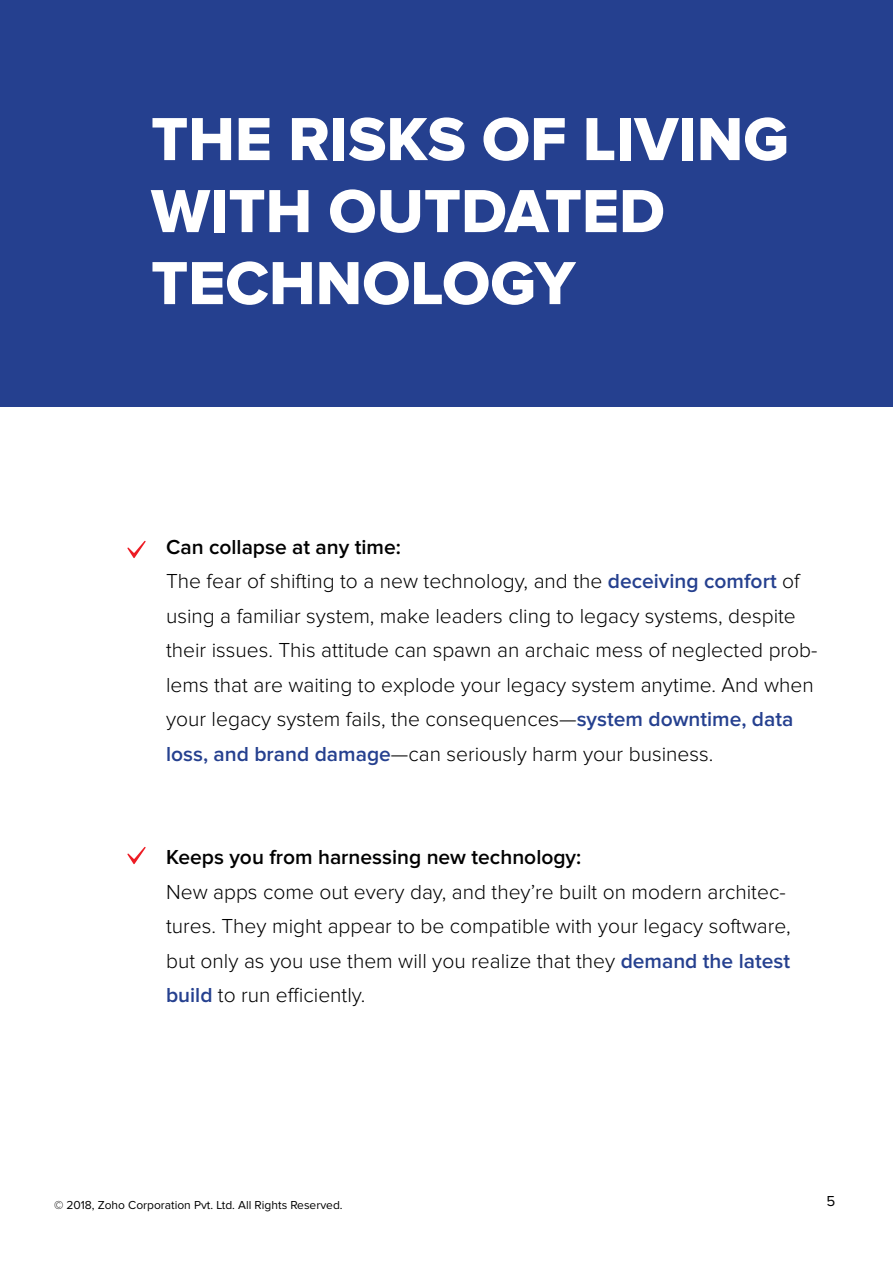
<style>
.page{position:relative;width:893px;height:1263px;background:#fff}
.page>*{position:absolute;margin:0;border:0;box-sizing:border-box;transform-origin:0 0}
.t1{font:63px/72px "Proxima Nova Extrabld";color:#fff}
.t2{font:300 21px/34.5px "Proxima Nova";color:#000}
.t3{font:600 21px "Proxima Nova";color:#000}
.t4{font:15px "Proxima Nova";color:#000}
.t5{font:12px "Proxima Nova";color:#000}
.s1{font-weight:600;color:#25408f}
</style>
<div class="page">
<div style="left:0;top:0;width:893px;height:406px;background:#25408f"></div>
<svg style="left:127px;top:541px;width:19px;height:17px"></svg>
<svg style="left:127px;top:847px;width:19px;height:17px"></svg>
<p class="t1" style="left:151px;top:106px;width:639px">THE RISKS OF LIVING<br>WITH OUTDATED</p>
<p class="t1" style="left:151px;top:250px;width:426px">TECHNOLOGY</p>
<p class="t3" style="left:166px;top:537px;width:236px">Can collapse at any time:</p>
<p class="t2" style="left:166px;top:565px;width:653px">The fear of shifting to a new technology, and the <span class="s1">deceiving comfort</span> of using a familiar system, make leaders cling to legacy systems, despite their issues. This attitude can spawn an archaic mess of neglected prob&shy;lems that are waiting to explode your legacy system anytime. And when your legacy system fails, the consequences—<span class="s1">system downtime, data loss, and brand damage</span>—can seriously harm your business.</p>
<p class="t3" style="left:166px;top:847px;width:417px">Keeps you from harnessing new technology:</p>
<p class="t2" style="left:166px;top:875px;width:626px">New apps come out every day, and they’re built on modern architec&shy;tures. They might appear to be compatible with your legacy software, but only as you use them will you realize that they <span class="s1">demand the latest build</span> to run efficiently.</p>
<p class="t5" style="left:54px;top:1199px;width:290px">© 2018, Zoho Corporation Pvt. Ltd. All Rights Reserved.</p>
<p class="t4" style="left:826px;top:1194px;width:10px">5</p>
</div>
